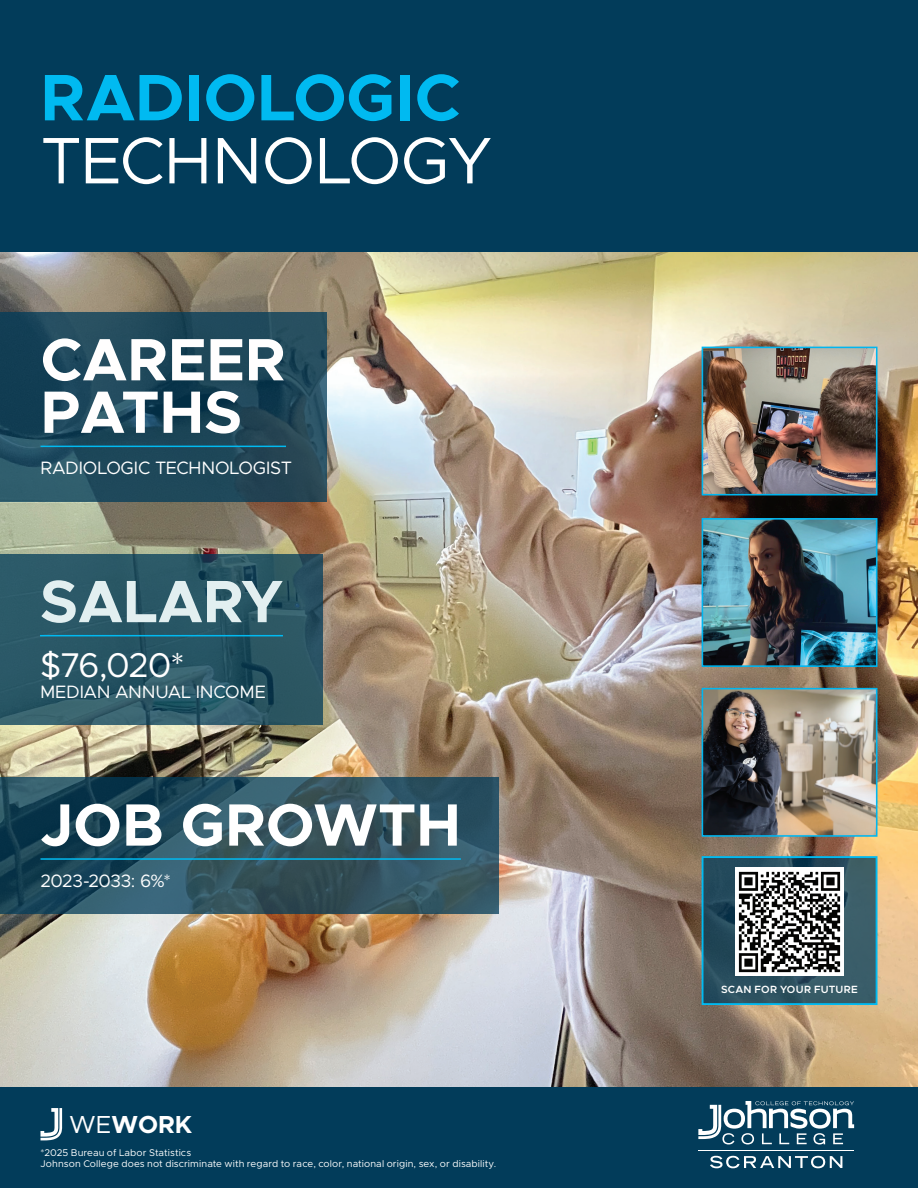
<style>
.page{position:relative;width:918px;height:1188px;background:#fff}
.page>*{position:absolute;margin:0;border:0;box-sizing:border-box;transform-origin:0 0}
.t1{font:700 66px "Metropolis";color:#00baf1}
.t2{font:66px "Metropolis";letter-spacing:-.01em;color:#fff}
.t3{font:700 60px/52.5px "Metropolis";color:#fffefe}
.t4{font:700 60px "Metropolis";color:#fff}
.t5{font:700 60px "Metropolis";color:#e2eff0}
.t6{font:34.5px "Metropolis";color:#fff}
.t7{font:700 24.75px "Metropolis";color:#fff}
.t8{font:18px "Metropolis";letter-spacing:-.015em;color:#fff}
.t9{font:600 10.5px "Metropolis";letter-spacing:.02em;color:#fff}
.t10{font:9.75px/11.7px "Metropolis";letter-spacing:.01em;color:#fff}
.s1{font-weight:400}
</style>
<div class="page">
<img style="left:0;top:251px;width:918px;height:837px">
<div style="left:0;top:0;width:918px;height:251px;background:#023c5a"></div>
<svg style="left:0;top:777px;width:500px;height:137px;background:#2b4f5e"></svg>
<hr style="left:40px;top:858px;width:421px;height:2px;background:#00baf1">
<svg style="left:0;top:554px;width:323px;height:171px;background:#295664"></svg>
<hr style="left:40px;top:635px;width:243px;height:1px;background:#00baf1">
<svg style="left:0;top:312px;width:327px;height:189px;background:#1e475a"></svg>
<hr style="left:40px;top:446px;width:246px;height:1px;background:#00baf1">
<div style="left:0;top:1088px;width:918px;height:100px;background:#023c5a"></div>
<svg style="left:41px;top:1108px;width:21px;height:32px"></svg>
<img style="left:705px;top:691px;width:169px;height:143px">
<div style="left:702px;top:688px;width:175px;height:149px;border:2px solid #00b6f0"></div>
<img style="left:705px;top:521px;width:169px;height:143px">
<div style="left:702px;top:518px;width:175px;height:149px;border:2px solid #00b6f0"></div>
<svg style="left:705px;top:859px;width:170px;height:143px;background:#315563"></svg>
<div style="left:702px;top:856px;width:176px;height:149px;border:2px solid #00baf1"></div>
<img style="left:736px;top:868px;width:108px;height:108px">
<svg style="left:698px;top:1101px;width:156px;height:43px"></svg>
<svg style="left:710px;top:1156px;width:132px;height:12px"></svg>
<hr style="left:698px;top:1150px;width:156px;height:1px;background:#fff">
<img style="left:705px;top:350px;width:170px;height:142px">
<div style="left:702px;top:347px;width:176px;height:148px;border:2px solid #00b6f0"></div>
<h1 class="t1" style="left:40px;top:56px;width:422px">RADIOLOGIC</h1>
<h1 class="t2" style="left:40px;top:120px;width:453px">TECHNOLOGY</h1>
<h2 class="t3" style="left:40px;top:333px;width:247px">CAREER<br>PATHS</h2>
<h3 class="t8" style="left:40px;top:457px;width:253px">RADIOLOGIC TECHNOLOGIST</h3>
<h2 class="t5" style="left:40px;top:564px;width:244px">SALARY</h2>
<h3 class="t6" style="left:40px;top:643px;width:146px">$76,020*</h3>
<h3 class="t8" style="left:40px;top:680px;width:228px">MEDIAN ANNUAL INCOME</h3>
<h2 class="t4" style="left:40px;top:787px;width:422px">JOB GROWTH</h2>
<h3 class="t8" style="left:40px;top:869px;width:132px">2023-2033: 6%*</h3>
<h3 class="t7" style="left:69px;top:1108px;width:125px"><span class="s1">WE</span>WORK</h3>
<p class="t10" style="left:40px;top:1147px;width:457px">*2025 Bureau of Labor Statistics<br>Johnson College does not discriminate with regard to race, color, national origin, sex, or disability.</p>
<p class="t9" style="left:721px;top:983px;width:138px">SCAN FOR YOUR FUTURE</p>
</div>
